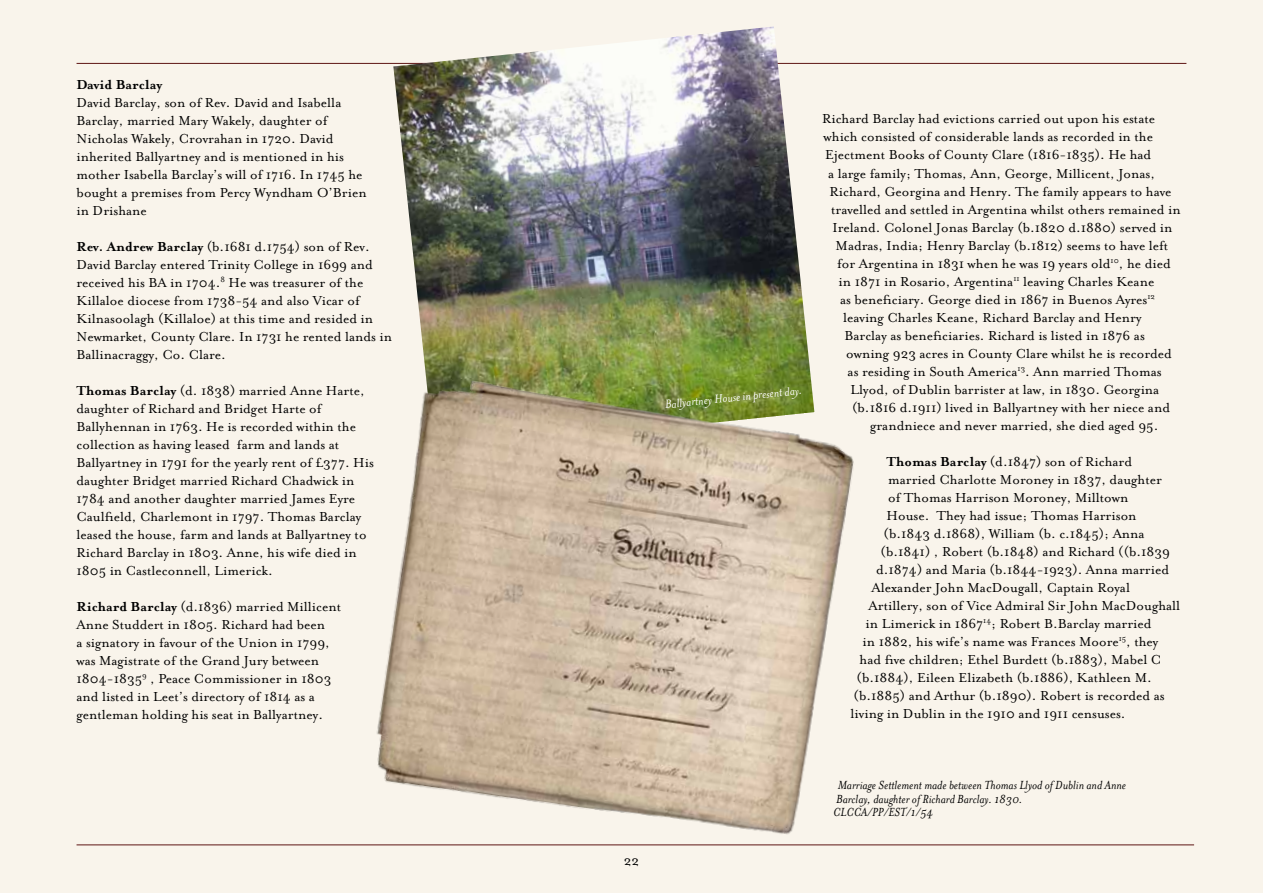
<style>
.page{position:relative;width:1263px;height:893px;background:#f9f4eb}
.page>*{position:absolute;margin:0;border:0;box-sizing:border-box;transform-origin:0 0}
.t1{font:15px/18px "Mrs Eaves Roman";color:#000}
.t2{font:700 15px "Mrs Eaves";color:#000}
.t3{font:italic 13.5px/13.5px "Mrs Eaves";color:#000}
.t4{font:italic 13.5px "Mrs Eaves";color:#fff}
.s1{font-family:"Mrs Eaves";font-weight:700}
</style>
<div class="page">
<hr style="left:77px;top:844px;width:1117px;height:1px;background:#5e1514">
<hr style="left:77px;top:63px;width:1109px;height:1px;background:#5e1514">
<img style="left:393px;top:26px;width:421px;height:330px">
<img style="left:320px;top:356px;width:554px;height:490px">
<p class="t2" style="left:77px;top:76px;width:88px">David Barclay</p>
<p class="t1" style="left:77px;top:94px;width:292px">David Barclay, son of Rev. David and Isabella Barclay, married Mary Wakely, daughter of Nicholas Wakely, Crovrahan in 1720. David inherited Ballyartney and is mentioned in his mother Isabella Barclay’s will of 1716. In 1745 he bought a premises from Percy Wyndham O’Brien in Drishane</p>
<p class="t1" style="left:77px;top:238px;width:317px"><span class="s1">Rev. Andrew Barclay</span> (b.1681 d.1754) son of Rev.<br>David Barclay entered Trinity College in 1699 and received his BA in 1704.<sup>8</sup> He was treasurer of the Killaloe diocese from 1738-54 and also Vicar of Kilnasoolagh (Killaloe) at this time and resided in Newmarket, County Clare. In 1731 he rented lands in Ballinacraggy, Co. Clare.</p>
<p class="t1" style="left:77px;top:382px;width:299px"><span class="s1">Thomas Barclay</span> (d. 1838) married Anne Harte, daughter of Richard and Bridget Harte of Ballyhennan in 1763. He is recorded within the collection as having leased farm and lands at Ballyartney in 1791 for the yearly rent of £377. His daughter Bridget married Richard Chadwick in 1784 and another daughter married James Eyre Caulfield, Charlemont in 1797. Thomas Barclay leased the house, farm and lands at Ballyartney to Richard Barclay in 1803. Anne, his wife died in 1805 in Castleconnell, Limerick.</p>
<p class="t1" style="left:77px;top:598px;width:266px"><span class="s1">Richard Barclay</span> (d.1836) married Millicent Anne Studdert in 1805. Richard had been<br>a signatory in favour of the Union in 1799, was Magistrate of the Grand Jury between 1804-1835<sup>9</sup> , Peace Commissioner in 1803 and listed in Leet’s directory of 1814 as a gentleman holding his seat in Ballyartney.</p>
<p class="t1" style="left:624px;top:851px;width:17px">22</p>
<p class="t4" style="left:664px;top:397px;width:139px;rotate:-6deg">Ballyartney House in present day.</p>
<p class="t1" style="left:822px;top:110px;width:334px">Richard Barclay had evictions carried out upon his estate</p>
<p class="t1" style="left:824px;top:128px;width:331px">which consisted of considerable lands as recorded in the</p>
<p class="t1" style="left:825px;top:146px;width:328px">Ejectment Books of County Clare (1816-1835). He had</p>
<p class="t1" style="left:828px;top:164px;width:328px">a large family; Thomas, Ann, George, Millicent, Jonas,</p>
<p class="t1" style="left:830px;top:182px;width:343px">Richard, Georgina and Henry. The family appears to have</p>
<p class="t1" style="left:831px;top:200px;width:351px">travelled and settled in Argentina whilst others remained in</p>
<p class="t1" style="left:833px;top:218px;width:341px">Ireland. Colonel Jonas Barclay (b.1820 d.1880) served in</p>
<p class="t1" style="left:836px;top:236px;width:334px">Madras, India; Henry Barclay (b.1812) seems to have left</p>
<p class="t1" style="left:837px;top:254px;width:335px">for Argentina in 1831 when he was 19 years old<sup>10</sup>, he died</p>
<p class="t1" style="left:839px;top:272px;width:317px">in 1871 in Rosario, Argentina<sup>11</sup> leaving Charles Keane</p>
<p class="t1" style="left:840px;top:290px;width:316px">as beneficiary. George died in 1867 in Buenos Ayres<sup>12</sup></p>
<p class="t1" style="left:843px;top:308px;width:300px">leaving Charles Keane, Richard Barclay and Henry</p>
<p class="t1" style="left:845px;top:326px;width:302px">Barclay as beneficiaries. Richard is listed in 1876 as</p>
<p class="t1" style="left:846px;top:344px;width:327px">owning 923 acres in County Clare whilst he is recorded</p>
<p class="t1" style="left:848px;top:362px;width:316px">as residing in South America<sup>13</sup>. Ann married Thomas</p>
<p class="t1" style="left:851px;top:380px;width:310px">Llyod, of Dublin barrister at law, in 1830. Georgina</p>
<p class="t1" style="left:852px;top:398px;width:319px">(b.1816 d.1911) lived in Ballyartney with her niece and</p>
<p class="t1" style="left:870px;top:416px;width:290px">grandniece and never married, she died aged 95.</p>
<p class="t1" style="left:887px;top:452px;width:247px"><span class="s1">Thomas Barclay</span> (d.1847) son of Richard</p>
<p class="t1" style="left:888px;top:470px;width:275px">married Charlotte Moroney in 1837, daughter</p>
<p class="t1" style="left:888px;top:488px;width:242px">of Thomas Harrison Moroney, Milltown</p>
<p class="t1" style="left:887px;top:506px;width:251px">House. They had issue; Thomas Harrison</p>
<p class="t1" style="left:884px;top:524px;width:262px">(b.1843 d.1868), William (b. c.1845); Anna</p>
<p class="t1" style="left:881px;top:542px;width:291px">(b.1841) , Robert (b.1848) and Richard ((b.1839</p>
<p class="t1" style="left:876px;top:560px;width:295px">d.1874) and Maria (b.1844-1923). Anna married</p>
<p class="t1" style="left:872px;top:578px;width:260px">Alexander John MacDougall, Captain Royal</p>
<p class="t1" style="left:869px;top:596px;width:313px">Artillery, son of Vice Admiral Sir John MacDoughall</p>
<p class="t1" style="left:866px;top:614px;width:287px">in Limerick in 1867<sup>14</sup>; Robert B.Barclay married</p>
<p class="t1" style="left:863px;top:632px;width:297px">in 1882, his wife’s name was Frances Moore<sup>15</sup>, they</p>
<p class="t1" style="left:860px;top:650px;width:301px">had five children; Ethel Burdett (b.1883), Mabel C</p>
<p class="t1" style="left:857px;top:668px;width:297px">(b.1884), Eileen Elizabeth (b.1886), Kathleen M.</p>
<p class="t1" style="left:854px;top:686px;width:312px">(b.1885) and Arthur (b.1890). Robert is recorded as</p>
<p class="t1" style="left:851px;top:704px;width:276px">living in Dublin in the 1910 and 1911 censuses.</p>
<p class="t3" style="left:833px;top:778px;width:294px;text-indent:4px">Marriage Settlement made between Thomas Llyod of Dublin and Anne<br>Barclay, daughter of Richard Barclay. 1830.<br>CLCCA/PP/EST/1/54</p>
</div>
